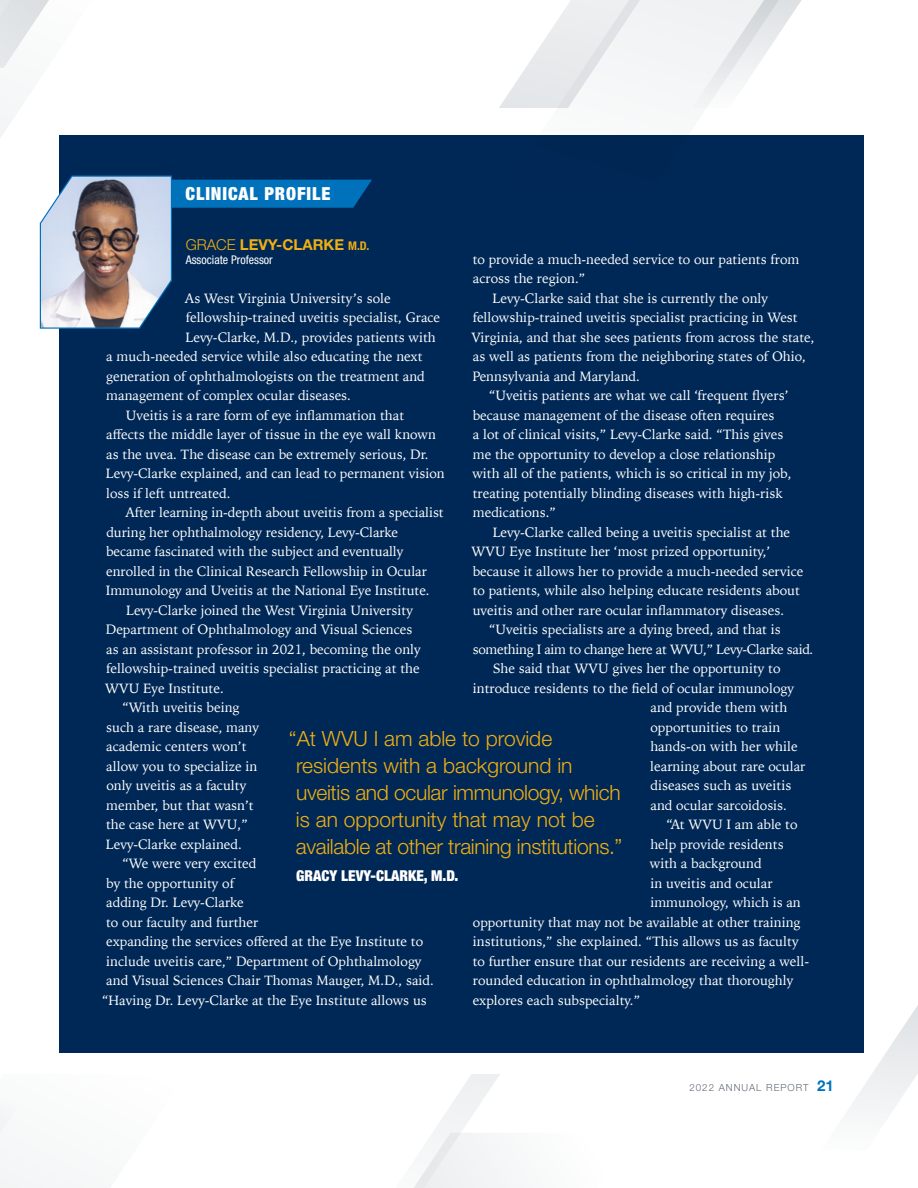
<style>
.page{position:relative;width:918px;height:1188px;background:#fff}
.page>*{position:absolute;margin:0;border:0;box-sizing:border-box;transform-origin:0 0}
.t1{font:300 21px/27px "Helvetica Neue LT Std";letter-spacing:-.015em;color:#f0af13}
.t2{font:900 condensed 18px "Helvetica Neue LT Std";letter-spacing:.05em;color:#fff}
.t3{font:900 condensed 15px "Helvetica Neue LT Std";color:#fff}
.t4{font:700 15px "Helvetica Neue LT Std";color:#f0af13}
.t5{font:13.5px "Iowan Old Style";color:#fff}
.t6{font:13.5px "Iowan Old Style";letter-spacing:-.025em;color:#fff}
.t7{font:condensed 12px "Helvetica Neue LT Std";color:#fff}
.t8{font:300 9.75px "Helvetica Neue LT Std";letter-spacing:.1em;color:#616b78}
.s1{font-weight:300}
.s2{font-stretch:condensed;font-size:12px}
.s3{font-weight:700;font-size:15px;color:#0072bc}
</style>
<div class="page">
<div style="left:59px;top:135px;width:804px;height:918px;background:#002856"></div>
<svg style="left:848px;top:723px;width:70px;height:391px"></svg>
<div style="left:0;top:1111px;width:44px;height:77px;background:#f6f7f7"></div>
<svg style="left:414px;top:1074px;width:97px;height:114px"></svg>
<svg style="left:499px;top:0;width:303px;height:108px"></svg>
<svg style="left:0;top:0;width:372px;height:329px"></svg>
<h2 class="t2" style="left:186px;top:183px;width:146px">CLINICAL PROFILE</h2>
<p class="t4" style="left:186px;top:236px;width:185px"><span class="s1">GRACE</span> LEVY-CLARKE <span class="s2">M.D.</span></p>
<p class="t7" style="left:186px;top:253px;width:89px">Associate Professor</p>
<p class="t5" style="left:185px;top:286px;width:207px">As West Virginia University’s sole</p>
<p class="t5" style="left:186px;top:306px;width:256px">fellowship-trained uveitis specialist, Grace</p>
<p class="t5" style="left:185px;top:325px;width:252px">Levy-Clarke, M.D., provides patients with</p>
<p class="t5" style="left:106px;top:345px;width:318px">a much-needed service while also educating the next</p>
<p class="t5" style="left:106px;top:364px;width:320px">generation of ophthalmologists on the treatment and</p>
<p class="t5" style="left:106px;top:384px;width:246px">management of complex ocular diseases.</p>
<p class="t5" style="left:126px;top:403px;width:280px">Uveitis is a rare form of eye inflammation that</p>
<p class="t5" style="left:106px;top:423px;width:331px">affects the middle layer of tissue in the eye wall known</p>
<p class="t5" style="left:106px;top:442px;width:324px">as the uvea. The disease can be extremely serious, Dr.</p>
<p class="t5" style="left:106px;top:462px;width:340px">Levy-Clarke explained, and can lead to permanent vision</p>
<p class="t5" style="left:106px;top:481px;width:126px">loss if left untreated.</p>
<p class="t5" style="left:125px;top:500px;width:320px">After learning in-depth about uveitis from a specialist</p>
<p class="t5" style="left:106px;top:520px;width:293px">during her ophthalmology residency, Levy-Clarke</p>
<p class="t5" style="left:106px;top:539px;width:299px">became fascinated with the subject and eventually</p>
<p class="t5" style="left:106px;top:559px;width:322px">enrolled in the Clinical Research Fellowship in Ocular</p>
<p class="t5" style="left:106px;top:578px;width:325px">Immunology and Uveitis at the National Eye Institute.</p>
<p class="t5" style="left:126px;top:598px;width:288px">Levy-Clarke joined the West Virginia University</p>
<p class="t5" style="left:106px;top:617px;width:308px">Department of Ophthalmology and Visual Sciences</p>
<p class="t5" style="left:106px;top:637px;width:316px">as an assistant professor in 2021, becoming the only</p>
<p class="t5" style="left:106px;top:656px;width:315px">fellowship-trained uveitis specialist practicing at the</p>
<p class="t5" style="left:105px;top:676px;width:120px">WVU Eye Institute.</p>
<p class="t5" style="left:122px;top:695px;width:119px">“With uveitis being</p>
<p class="t5" style="left:106px;top:715px;width:154px">such a rare disease, many</p>
<p class="t5" style="left:106px;top:734px;width:142px">academic centers won’t</p>
<p class="t5" style="left:106px;top:754px;width:152px">allow you to specialize in</p>
<p class="t5" style="left:106px;top:773px;width:141px">only uveitis as a faculty</p>
<p class="t5" style="left:106px;top:793px;width:149px">member, but that wasn’t</p>
<p class="t5" style="left:106px;top:812px;width:143px">the case here at WVU,”</p>
<p class="t5" style="left:106px;top:832px;width:138px">Levy-Clarke explained.</p>
<p class="t5" style="left:122px;top:851px;width:135px">“We were very excited</p>
<p class="t5" style="left:106px;top:871px;width:129px">by the opportunity of</p>
<p class="t5" style="left:106px;top:890px;width:139px">adding Dr. Levy-Clarke</p>
<p class="t5" style="left:106px;top:910px;width:154px">to our faculty and further</p>
<p class="t5" style="left:106px;top:929px;width:318px">expanding the services offered at the Eye Institute to</p>
<p class="t5" style="left:106px;top:949px;width:317px">include uveitis care,” Department of Ophthalmology</p>
<p class="t5" style="left:106px;top:968px;width:329px">and Visual Sciences Chair Thomas Mauger, M.D., said.</p>
<p class="t5" style="left:102px;top:988px;width:326px">“Having Dr. Levy-Clarke at the Eye Institute allows us</p>
<p class="t5" style="left:473px;top:247px;width:328px">to provide a much-needed service to our patients from</p>
<p class="t5" style="left:473px;top:267px;width:114px">across the region.”</p>
<p class="t5" style="left:493px;top:286px;width:277px">Levy-Clarke said that she is currently the only</p>
<p class="t5" style="left:473px;top:306px;width:327px">fellowship-trained uveitis specialist practicing in West</p>
<p class="t5" style="left:471px;top:325px;width:345px">Virginia, and that she sees patients from across the state,</p>
<p class="t5" style="left:473px;top:345px;width:335px">as well as patients from the neighboring states of Ohio,</p>
<p class="t5" style="left:472px;top:364px;width:169px">Pennsylvania and Maryland.</p>
<p class="t5" style="left:489px;top:384px;width:301px">“Uveitis patients are what we call ‘frequent flyers’</p>
<p class="t5" style="left:473px;top:403px;width:303px">because management of the disease often requires</p>
<p class="t5" style="left:473px;top:423px;width:312px">a lot of clinical visits,” Levy-Clarke said. “This gives</p>
<p class="t5" style="left:473px;top:442px;width:304px">me the opportunity to develop a close relationship</p>
<p class="t5" style="left:472px;top:462px;width:321px">with all of the patients, which is so critical in my job,</p>
<p class="t5" style="left:473px;top:481px;width:312px">treating potentially blinding diseases with high-risk</p>
<p class="t5" style="left:473px;top:501px;width:84px">medications.”</p>
<p class="t5" style="left:493px;top:520px;width:299px">Levy-Clarke called being a uveitis specialist at the</p>
<p class="t5" style="left:472px;top:540px;width:300px">WVU Eye Institute her ‘most prized opportunity,’</p>
<p class="t5" style="left:473px;top:559px;width:332px">because it allows her to provide a much-needed service</p>
<p class="t5" style="left:473px;top:579px;width:329px">to patients, while also helping educate residents about</p>
<p class="t5" style="left:473px;top:598px;width:313px">uveitis and other rare ocular inflammatory diseases.</p>
<p class="t5" style="left:489px;top:618px;width:293px">“Uveitis specialists are a dying breed, and that is</p>
<p class="t6" style="left:473px;top:637px;width:342px">something I aim to change here at WVU,” Levy-Clarke said.</p>
<p class="t5" style="left:493px;top:656px;width:289px">She said that WVU gives her the opportunity to</p>
<p class="t5" style="left:473px;top:676px;width:323px">introduce residents to the field of ocular immunology</p>
<p class="t5" style="left:651px;top:695px;width:138px">and provide them with</p>
<p class="t5" style="left:651px;top:715px;width:131px">opportunities to train</p>
<p class="t5" style="left:650px;top:734px;width:149px">hands-on with her while</p>
<p class="t5" style="left:650px;top:754px;width:157px">learning about rare ocular</p>
<p class="t5" style="left:651px;top:773px;width:142px">diseases such as uveitis</p>
<p class="t5" style="left:651px;top:793px;width:138px">and ocular sarcoidosis.</p>
<p class="t5" style="left:667px;top:812px;width:132px">“At WVU I am able to</p>
<p class="t5" style="left:650px;top:832px;width:135px">help provide residents</p>
<p class="t5" style="left:650px;top:851px;width:113px">with a background</p>
<p class="t5" style="left:650px;top:871px;width:124px">in uveitis and ocular</p>
<p class="t5" style="left:650px;top:890px;width:152px">immunology, which is an</p>
<p class="t5" style="left:473px;top:910px;width:329px">opportunity that may not be available at other training</p>
<p class="t5" style="left:473px;top:929px;width:327px">institutions,” she explained. “This allows us as faculty</p>
<p class="t5" style="left:473px;top:949px;width:338px">to further ensure that our residents are receiving a well-</p>
<p class="t5" style="left:473px;top:968px;width:322px">rounded education in ophthalmology that thoroughly</p>
<p class="t5" style="left:473px;top:988px;width:169px">explores each subspecialty.”</p>
<h1 class="t1" style="left:296px;top:724px;width:328px;text-indent:-7px">“At WVU I am able to provide residents with a background in uveitis and ocular immunology, which is an opportunity that may not be available at other training institutions.”</h1>
<p class="t3" style="left:296px;top:866px;width:164px">GRACY LEVY-CLARKE, M.D.</p>
<p class="t8" style="left:689px;top:1081px;width:146px">2022 ANNUAL REPORT <span class="s3">21</span></p>
</div>
